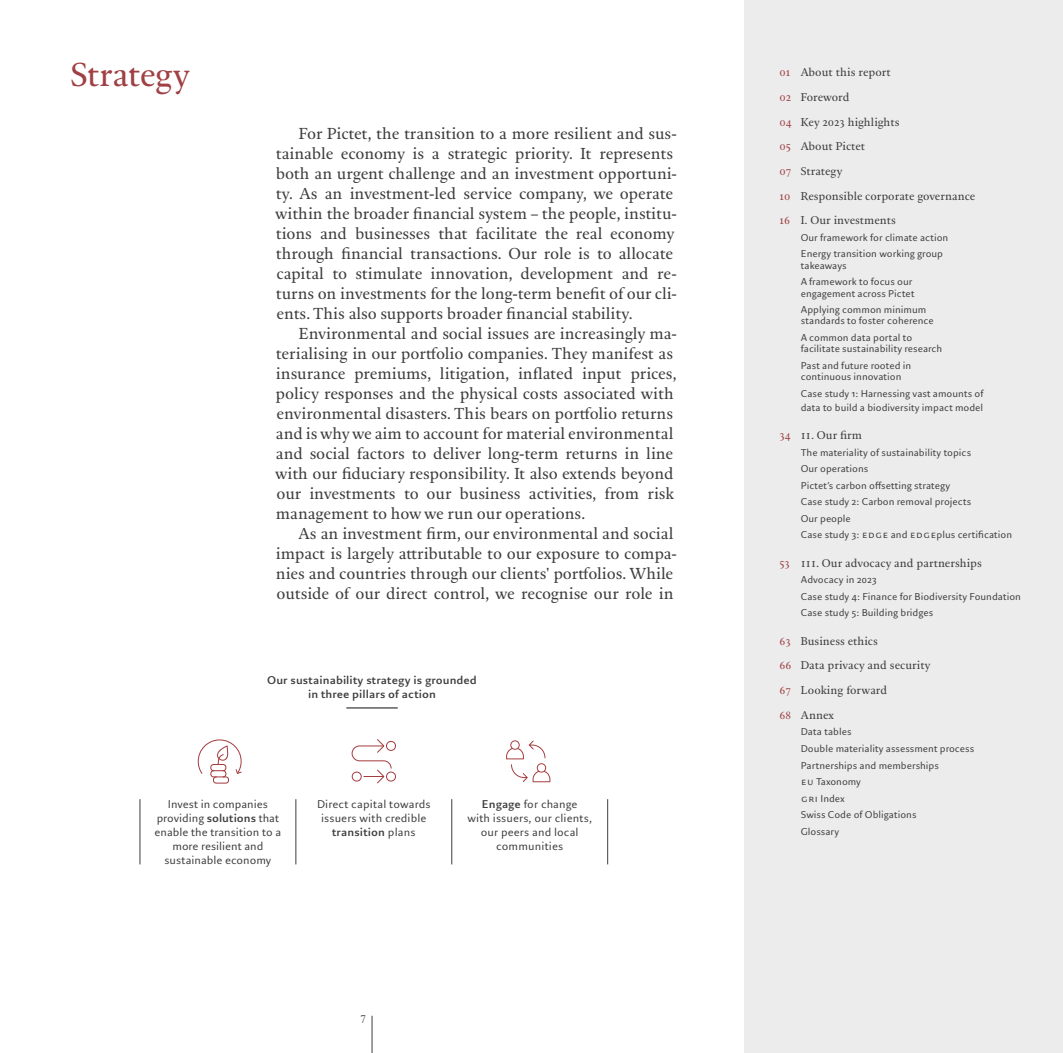
<style>
.page{position:relative;width:1063px;height:1053px;background:#fff}
.page>*{position:absolute;margin:0;border:0;box-sizing:border-box;transform-origin:0 0}
.t1{font:31.25px "Lardy Serif";letter-spacing:-.01em;color:#a04044}
.t2{font:15px/20px "Lardy Serif";letter-spacing:-.005em;color:#3e3e3e}
.t3{font:10.62px "Lardy Serif";letter-spacing:.005em;color:#3e3e3e}
.t4{font:10.62px/14.1px "Lardy Sans";letter-spacing:.01em;color:#3e3e3e;text-align:center}
.t5{font:700 10.62px/14.1px "Lardy Sans";letter-spacing:.005em;color:#3e3e3e;text-align:center}
.t6{font:9.38px/16.6px "Lardy Sans";color:#3e3e3e}
.s1{font-weight:700}
.s2{color:#a04044}
</style>
<div class="page">
<hr style="left:372px;top:1015px;width:1px;height:37px;background:#3e3e3e">
<svg style="left:198px;top:739px;width:44px;height:44px"></svg>
<svg style="left:352px;top:739px;width:40px;height:44px"></svg>
<div style="left:352px;top:771px;width:10px;height:10px;border:1px solid #a53b3d;border-radius:50%"></div>
<div style="left:386px;top:740px;width:10px;height:10px;border:1px solid #a53b3d;border-radius:50%"></div>
<div style="left:386px;top:771px;width:10px;height:10px;border:1px solid #a53b3d;border-radius:50%"></div>
<svg style="left:506px;top:740px;width:44px;height:42px"></svg>
<hr style="left:346px;top:707px;width:52px;height:1px;background:#3e3e3e">
<hr style="left:140px;top:799px;width:1px;height:65px;background:#3e3e3e">
<hr style="left:296px;top:799px;width:1px;height:65px;background:#3e3e3e">
<hr style="left:452px;top:799px;width:1px;height:65px;background:#3e3e3e">
<hr style="left:607px;top:799px;width:1px;height:65px;background:#3e3e3e">
<div style="left:744px;top:0;width:319px;height:1052px;background:#ececec"></div>
<h1 class="t1" style="left:71px;top:53px;width:121px">Strategy</h1>
<p class="t2" style="left:275px;top:124px;width:403px;text-indent:24px">For Pictet, the transition to a more resilient and sus&shy;tainable economy is a strategic priority. It represents both an urgent challenge and an investment opportuni&shy;ty. As an investment-led service company, we operate within the broader financial system – the people, institu&shy;tions and businesses that facilitate the real economy through financial transactions. Our role is to allocate capital to stimulate innovation, development and re&shy;turns on investments for the long-term benefit of our cli&shy;ents. This also supports broader financial stability.</p>
<p class="t2" style="left:275px;top:323px;width:403px;text-indent:24px">Environmental and social issues are increasingly ma&shy;terialising in our portfolio companies. They manifest as insurance premiums, litigation, inflated input prices, policy responses and the physical costs associated with environmental disasters. This bears on portfolio returns and is why we aim to account for material environmental and social factors to deliver long-term returns in line with our fiduciary responsibility. It also extends beyond our investments to our business activities, from risk management to how we run our operations.</p>
<p class="t2" style="left:276px;top:523px;width:402px;text-indent:23px">As an investment firm, our environmental and social impact is largely attributable to our exposure to compa&shy;nies and countries through our clients' portfolios. While outside of our direct control, we recognise our role in</p>
<p class="t5" style="left:267px;top:673px;width:211px">Our sustainability strategy is grounded in three pillars of action</p>
<p class="t4" style="left:155px;top:797px;width:128px">Invest in companies providing <span class="s1">solutions</span> that enable the transition to a more resilient and sustainable economy</p>
<p class="t4" style="left:317px;top:797px;width:115px">Direct capital towards issuers with credible <span class="s1">transition</span> plans</p>
<p class="t4" style="left:467px;top:797px;width:126px"><span class="s1">Engage</span> for change<br>with issuers, our clients, our peers and local communities</p>
<p class="t3" style="left:361px;top:1009px;width:7px">7</p>
<p class="t3" style="left:780px;top:65px;width:113px"><span class="s2">01</span> About this report</p>
<p class="t3" style="left:780px;top:90px;width:71px"><span class="s2">02</span> Foreword</p>
<p class="t3" style="left:780px;top:114px;width:122px"><span class="s2">04</span> Key 2023 highlights</p>
<p class="t3" style="left:780px;top:139px;width:87px"><span class="s2">05</span> About Pictet</p>
<p class="t3" style="left:780px;top:164px;width:64px"><span class="s2">07</span> Strategy</p>
<p class="t3" style="left:780px;top:188px;width:197px"><span class="s2">10</span> Responsible corporate governance</p>
<p class="t3" style="left:780px;top:213px;width:118px"><span class="s2">16</span> I. Our investments</p>
<p class="t6" style="left:801px;top:229px;width:149px">Our framework for climate action<br>Energy transition working group</p>
<p class="t6" style="left:801px;top:257px;width:113px">takeaways<br>A framework to focus our</p>
<p class="t6" style="left:801px;top:285px;width:127px">engagement across Pictet<br>Applying common minimum</p>
<p class="t6" style="left:801px;top:313px;width:135px">standards to foster coherence<br>A common data portal to</p>
<p class="t6" style="left:801px;top:340px;width:143px">facilitate sustainability research<br>Past and future rooted in</p>
<p class="t6" style="left:801px;top:368px;width:184px">continuous innovation<br>Case study 1: Harnessing vast amounts of</p>
<p class="t6" style="left:801px;top:399px;width:184px">data to build a biodiversity impact model</p>
<p class="t3" style="left:780px;top:427px;width:84px"><span class="s2">34</span> II. Our firm</p>
<p class="t6" style="left:801px;top:444px;width:213px">The materiality of sustainability topics<br>Our operations<br>Pictet’s carbon offsetting strategy<br>Case study 2: Carbon removal projects<br>Our people<br>Case study 3: EDGE and EDGEplus certification</p>
<p class="t3" style="left:780px;top:555px;width:204px"><span class="s2">53</span> III. Our advocacy and partnerships</p>
<p class="t6" style="left:801px;top:571px;width:222px">Advocacy in 2023<br>Case study 4: Finance for Biodiversity Foundation<br>Case study 5: Building bridges</p>
<p class="t3" style="left:780px;top:633px;width:100px"><span class="s2">63</span> Business ethics</p>
<p class="t3" style="left:780px;top:658px;width:153px"><span class="s2">66</span> Data privacy and security</p>
<p class="t3" style="left:780px;top:682px;width:109px"><span class="s2">67</span> Looking forward</p>
<p class="t3" style="left:780px;top:707px;width:56px"><span class="s2">68</span> Annex</p>
<p class="t6" style="left:801px;top:723px;width:175px">Data tables<br>Double materiality assessment process<br>Partnerships and memberships<br>EU Taxonomy<br>GRI Index<br>Swiss Code of Obligations<br>Glossary</p>
</div>
